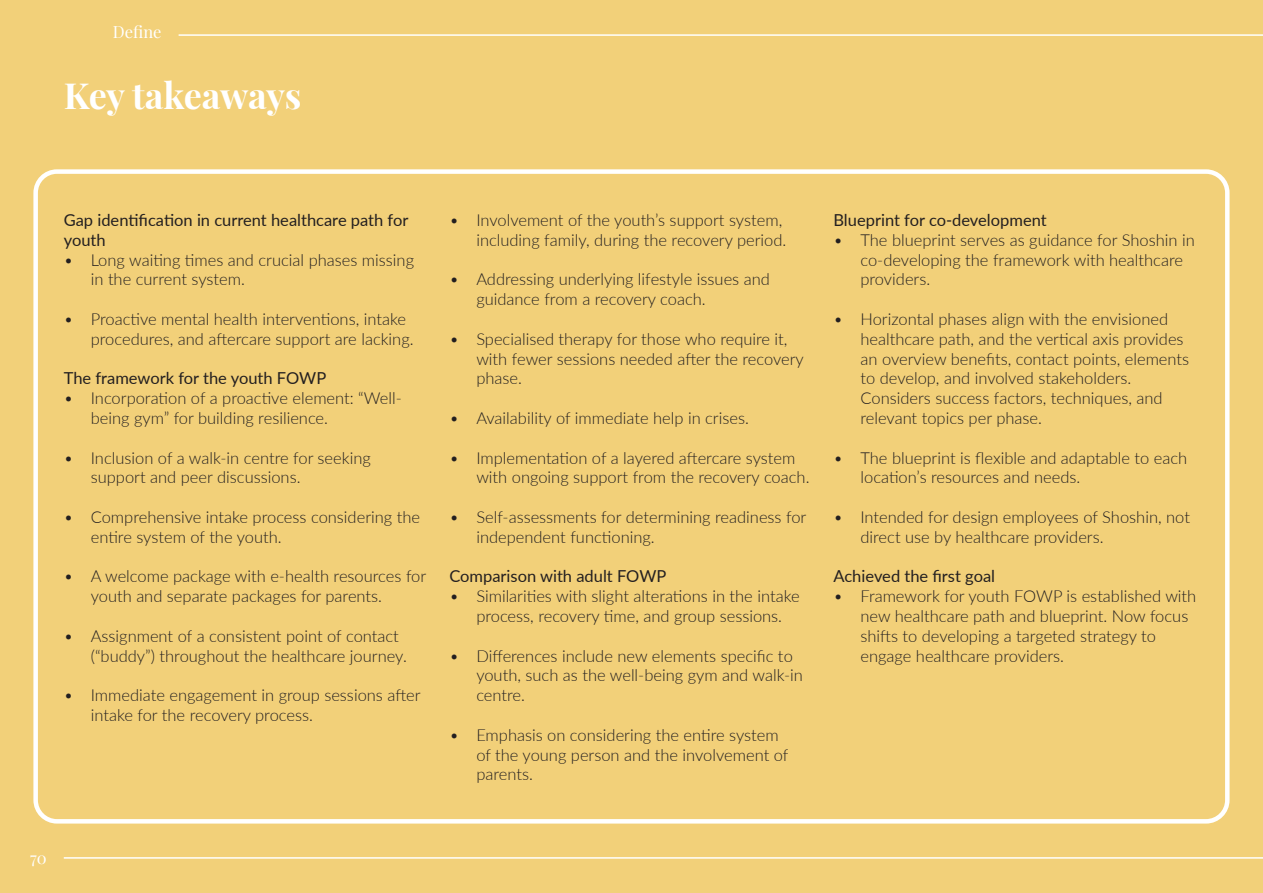
<style>
.page{position:relative;width:1263px;height:893px;background:#f2d079}
.page>*{position:absolute;margin:0;border:0;box-sizing:border-box;transform-origin:0 0}
.playfair_bold_14{font:700 36px "Playfair Display";letter-spacing:-.01em;color:#fff}
.t1{font:300 16.5px/19.8px "Lato";color:#231f20}
.Lato_light_10{font:16.5px/19.8px "Lato";color:#231f20}
.t2{font:16.5px "Playfair Display";color:#fff}
</style>
<div class="page">
<div style="left:33px;top:169px;width:1196px;height:655px;border:4px solid #fff;border-radius:21px"></div>
<hr style="left:179px;top:34px;width:1084px;height:2px;background:#fff">
<hr style="left:64px;top:857px;width:1199px;height:2px;background:#fff">
<p class="t2" style="left:113px;top:19px;width:50px">Define</p>
<p class="playfair_bold_14" style="left:64px;top:67px;width:239px">Key takeaways</p>
<p class="Lato_light_10" style="left:64px;top:209px;width:346px">Gap identification in current healthcare path for youth</p>
<p class="t1" style="left:91px;top:249px;width:325px;text-indent:-27px">• Long waiting times and crucial phases missing in the current system.</p>
<p class="t1" style="left:91px;top:308px;width:324px;text-indent:-27px">• Proactive mental health interventions, intake procedures, and aftercare support are lacking.</p>
<p class="Lato_light_10" style="left:64px;top:368px;width:264px">The framework for the youth FOWP</p>
<p class="t1" style="left:91px;top:388px;width:313px;text-indent:-27px">• Incorporation of a proactive element: “Well&shy;being gym” for building resilience.</p>
<p class="t1" style="left:91px;top:447px;width:282px;text-indent:-27px">• Inclusion of a walk-in centre for seeking support and peer discussions.</p>
<p class="t1" style="left:91px;top:506px;width:331px;text-indent:-27px">• Comprehensive intake process considering the entire system of the youth.</p>
<p class="t1" style="left:91px;top:566px;width:337px;text-indent:-27px">• A welcome package with e-health resources for youth and separate packages for parents.</p>
<p class="t1" style="left:91px;top:625px;width:318px;text-indent:-27px">• Assignment of a consistent point of contact (“buddy”) throughout the healthcare journey.</p>
<p class="t1" style="left:91px;top:685px;width:331px;text-indent:-27px">• Immediate engagement in group sessions after intake for the recovery process.</p>
<p class="t1" style="left:449px;top:209px;width:339px;text-align:right">• Involvement of the youth’s support system, including family, during the recovery period.</p>
<p class="t1" style="left:476px;top:269px;width:295px;text-indent:-27px">• Addressing underlying lifestyle issues and guidance from a recovery coach.</p>
<p class="t1" style="left:476px;top:328px;width:329px;text-indent:-27px">• Specialised therapy for those who require it, with fewer sessions needed after the recovery phase.</p>
<p class="t1" style="left:449px;top:407px;width:301px">• Availability of immediate help in crises.</p>
<p class="t1" style="left:476px;top:447px;width:335px;text-indent:-27px">• Implementation of a layered aftercare system with ongoing support from the recovery coach.</p>
<p class="t1" style="left:476px;top:506px;width:332px;text-indent:-27px">• Self-assessments for determining readiness for independent functioning.</p>
<p class="Lato_light_10" style="left:449px;top:566px;width:218px">Comparison with adult FOWP</p>
<p class="t1" style="left:449px;top:586px;width:352px;text-align:center">• Similarities with slight alterations in the intake process, recovery time, and group sessions.</p>
<p class="t1" style="left:476px;top:645px;width:328px;text-indent:-27px">• Differences include new elements specific to youth, such as the well-being gym and walk-in centre.</p>
<p class="t1" style="left:476px;top:724px;width:314px;text-indent:-27px">• Emphasis on considering the entire system of the young person and the involvement of parents.</p>
<p class="Lato_light_10" style="left:833px;top:209px;width:215px">Blueprint for co-development</p>
<p class="t1" style="left:860px;top:229px;width:336px;text-indent:-27px">• The blueprint serves as guidance for Shoshin in co-developing the framework with healthcare providers.</p>
<p class="t1" style="left:860px;top:308px;width:330px;text-indent:-27px">• Horizontal phases align with the envisioned healthcare path, and the vertical axis provides an overview benefits, contact points, elements to develop, and involved stakeholders.<br>Considers success factors, techniques, and relevant topics per phase.</p>
<p class="t1" style="left:860px;top:447px;width:328px;text-indent:-27px">• The blueprint is flexible and adaptable to each location’s resources and needs.</p>
<p class="t1" style="left:860px;top:506px;width:331px;text-indent:-27px">• Intended for design employees of Shoshin, not direct use by healthcare providers.</p>
<p class="Lato_light_10" style="left:833px;top:566px;width:163px">Achieved the first goal</p>
<p class="t1" style="left:860px;top:586px;width:337px;text-indent:-27px">• Framework for youth FOWP is established with new healthcare path and blueprint. Now focus shifts to developing a targeted strategy to engage healthcare providers.</p>
<p class="t2" style="left:30px;top:845px;width:18px">70</p>
</div>
